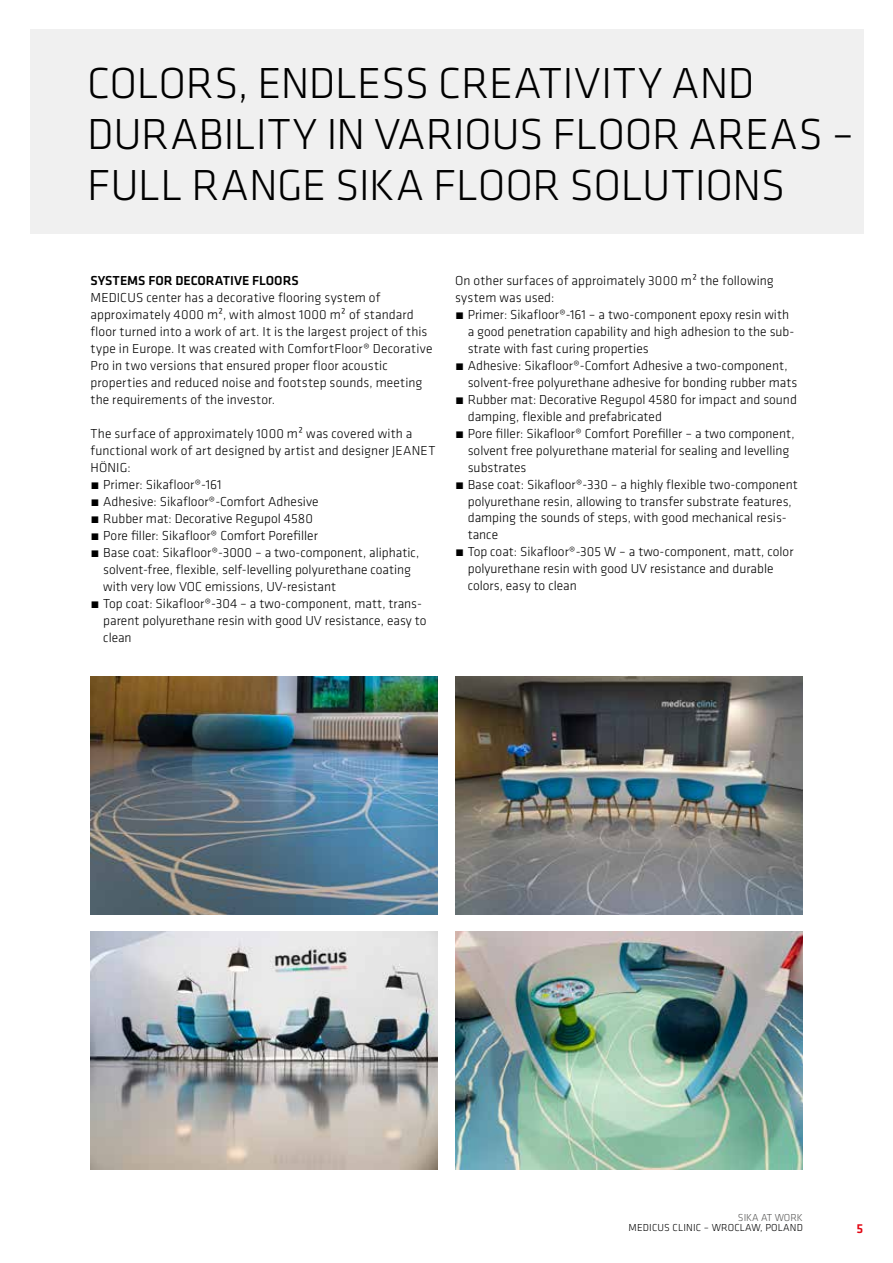
<style>
.page{position:relative;width:893px;height:1263px;background:#fff}
.page>*{position:absolute;margin:0;border:0;box-sizing:border-box;transform-origin:0 0}
.t1{font:300 45px/51px "Klavika";letter-spacing:-.005em;color:#000}
.t2{font:300 13.5px/17px "Klavika";color:#000}
.t3{font:500 13.5px "Klavika";color:#000}
.t4{font:500 13.5px "Klavika";color:#e30613}
.t5{font:300 10.5px "Klavika";letter-spacing:.015em;color:#000}
.t6{font:300 10.5px "Klavika";color:#575756}
</style>
<div class="page">
<div style="left:30px;top:30px;width:833px;height:204px;background:#ededed"></div>
<img style="left:91px;top:676px;width:347px;height:238px">
<img style="left:91px;top:931px;width:347px;height:238px">
<img style="left:455px;top:676px;width:347px;height:238px">
<img style="left:455px;top:931px;width:347px;height:238px">
<h1 class="t1" style="left:87px;top:57px;width:768px">COLORS, ENDLESS CREATIVITY AND<br>DURABILITY IN VARIOUS FLOOR AREAS –<br>FULL RANGE SIKA FLOOR SOLUTIONS</h1>
<p class="t3" style="left:91px;top:271px;width:210px">SYSTEMS FOR DECORATIVE FLOORS</p>
<p class="t2" style="left:91px;top:289px;width:344px">MEDICUS center has a decorative flooring system of approximately 4000 m², with almost 1000 m² of standard floor turned into a work of art. It is the largest project of this type in Europe. It was created with ComfortFloor® Decorative Pro in two versions that ensured proper floor acoustic properties and reduced noise and footstep sounds, meeting the requirements of the investor.</p>
<p class="t2" style="left:91px;top:425px;width:323px">The surface of approximately 1000 m² was covered with a</p>
<p class="t2" style="left:91px;top:442px;width:346px">functional work of art designed by artist and designer JEANET</p>
<p class="t2" style="left:91px;top:459px;width:42px">HÖNIG:</p>
<p class="t2" style="left:91px;top:476px;width:132px">́ Primer: Sikafloor®-161</p>
<p class="t2" style="left:91px;top:493px;width:230px">́ Adhesive: Sikafloor®-Comfort Adhesive</p>
<p class="t2" style="left:91px;top:510px;width:224px">́ Rubber mat: Decorative Regupol 4580</p>
<p class="t2" style="left:91px;top:527px;width:229px">́ Pore filler: Sikafloor® Comfort Porefiller</p>
<p class="t2" style="left:91px;top:544px;width:330px">́ Base coat: Sikafloor®-3000 – a two-component, aliphatic,</p>
<p class="t2" style="left:103px;top:561px;width:309px">solvent-free, flexible, self-levelling polyurethane coating</p>
<p class="t2" style="left:103px;top:578px;width:234px">with very low VOC emissions, UV-resistant</p>
<p class="t2" style="left:91px;top:595px;width:333px">́ Top coat: Sikafloor®-304 – a two-component, matt, trans-</p>
<p class="t2" style="left:103px;top:612px;width:325px">parent polyurethane resin with good UV resistance, easy to</p>
<p class="t2" style="left:103px;top:628px;width:30px">clean</p>
<p class="t2" style="left:455px;top:272px;width:320px">On other surfaces of approimately 3000 m² the following</p>
<p class="t2" style="left:455px;top:289px;width:101px">system was used:</p>
<p class="t2" style="left:455px;top:306px;width:336px">́ Primer: Sikafloor®-161 – a two-component epoxy resin with</p>
<p class="t2" style="left:468px;top:323px;width:328px">a good penetration capability and high adhesion to the sub-</p>
<p class="t2" style="left:468px;top:340px;width:182px">strate with fast curing properties</p>
<p class="t2" style="left:455px;top:357px;width:334px">́ Adhesive: Sikafloor®-Comfort Adhesive a two-component,</p>
<p class="t2" style="left:468px;top:374px;width:331px">solvent-free polyurethane adhesive for bonding rubber mats</p>
<p class="t2" style="left:455px;top:391px;width:343px">́ Rubber mat: Decorative Regupol 4580 for impact and sound</p>
<p class="t2" style="left:468px;top:408px;width:196px">damping, flexible and prefabricated</p>
<p class="t2" style="left:455px;top:425px;width:341px">́ Pore filler: Sikafloor® Comfort Porefiller – a two component,</p>
<p class="t2" style="left:468px;top:442px;width:323px">solvent free polyurethane material for sealing and levelling</p>
<p class="t2" style="left:468px;top:458px;width:60px">substrates</p>
<p class="t2" style="left:455px;top:475px;width:344px">́ Base coat: Sikafloor®-330 – a highly flexible two-component</p>
<p class="t2" style="left:468px;top:492px;width:326px">polyurethane resin, allowing to transfer substrate features,</p>
<p class="t2" style="left:468px;top:509px;width:320px">damping the sounds of steps, with good mechanical resis-</p>
<p class="t2" style="left:468px;top:526px;width:32px">tance</p>
<p class="t2" style="left:455px;top:543px;width:340px">́ Top coat: Sikafloor®-305 W – a two-component, matt, color</p>
<p class="t2" style="left:468px;top:560px;width:307px">polyurethane resin with good UV resistance and durable</p>
<p class="t2" style="left:468px;top:577px;width:110px">colors, easy to clean</p>
<p class="t6" style="left:738px;top:1211px;width:66px">SIKA AT WORK</p>
<p class="t5" style="left:629px;top:1221px;width:176px">MEDICUS CLINIC – WROCLAW, POLAND</p>
<p class="t4" style="left:856px;top:1219px;width:8px">5</p>
</div>
